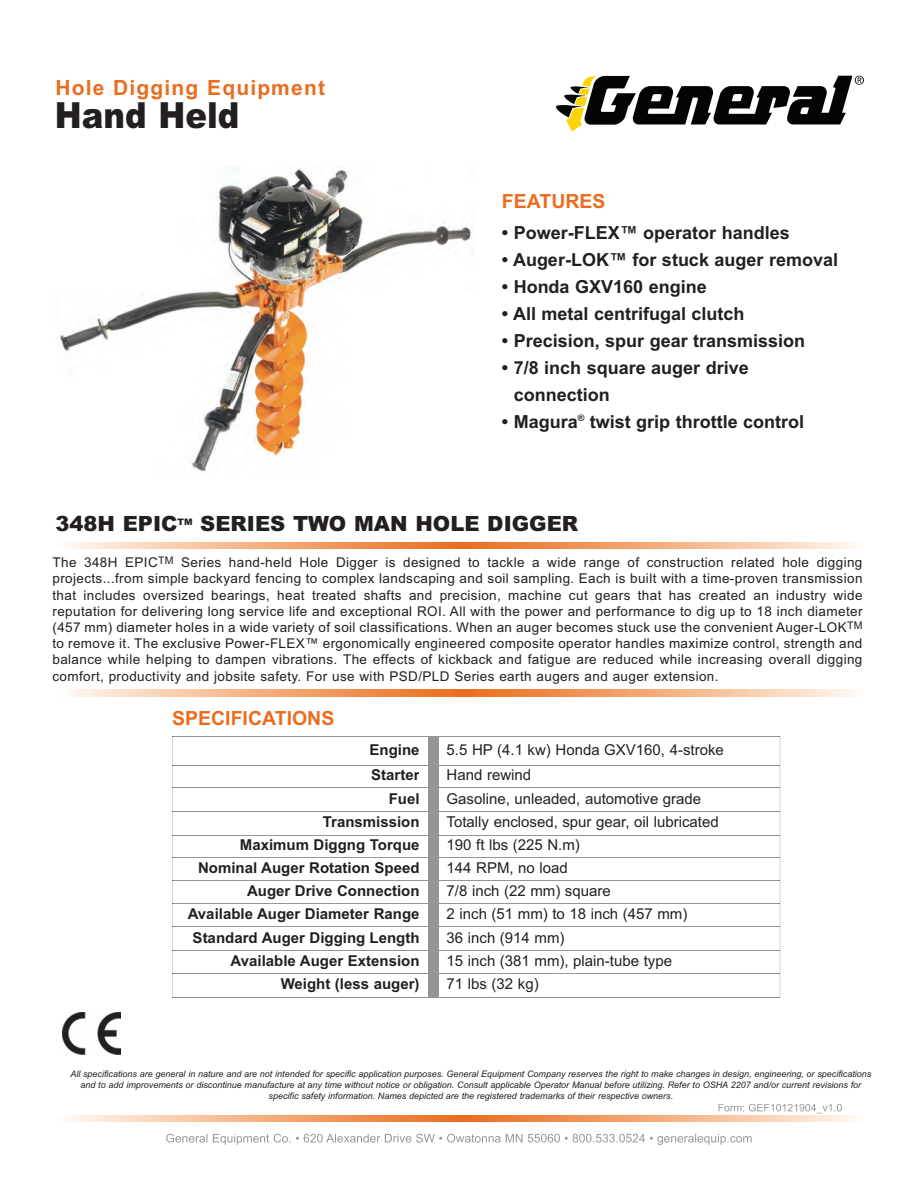
<style>
.page{position:relative;width:918px;height:1188px;background:#fff}
.page>*{position:absolute;margin:0;border:0;box-sizing:border-box;transform-origin:0 0}
.t1{font:900 36px "Arial";color:#231f20;scale:.9 1}
.t2{font:900 21px "Arial";color:#231f20}
.t3{font:700 21px "Arial";letter-spacing:.055em;color:#ea6d1f}
.t4{font:700 19.5px "Arial";color:#ea6d1f}
.t5{font:700 18px/27px "Arial";color:#231f20}
.t6{font:15px "Arial";color:#231f20}
.t7{font:700 15px "Arial";color:#231f20}
.t8{font:13.5px/16.2px "Arial";letter-spacing:.03em;color:#231f20;text-align:justify}
.t9{font:italic 9px/10.8px "Arial";color:#231f20;text-align:center}
.t10{font:900 9px "Arial";color:#231f20}
</style>
<div class="page">
<img style="left:60px;top:167px;width:414px;height:306px">
<svg style="left:166px;top:1134px;width:76px;height:11px"></svg>
<svg style="left:556px;top:76px;width:308px;height:56px"></svg>
<svg style="left:69px;top:542px;width:787px;height:7px;background:#f4af80"></svg>
<svg style="left:69px;top:690px;width:787px;height:7px;background:#f4af80"></svg>
<svg style="left:69px;top:1115px;width:787px;height:7px;background:#f4af80"></svg>
<svg style="left:719px;top:1104px;width:85px;height:7px"></svg>
<hr style="left:173px;top:736px;width:607px;height:1px;background:#939598">
<hr style="left:173px;top:765px;width:607px;height:1px;background:#939598">
<hr style="left:173px;top:788px;width:607px;height:1px;background:#939598">
<hr style="left:173px;top:811px;width:607px;height:1px;background:#939598">
<hr style="left:173px;top:835px;width:607px;height:1px;background:#939598">
<hr style="left:173px;top:858px;width:607px;height:1px;background:#939598">
<hr style="left:173px;top:880px;width:607px;height:1px;background:#939598">
<hr style="left:173px;top:903px;width:607px;height:1px;background:#939598">
<hr style="left:173px;top:927px;width:607px;height:1px;background:#939598">
<hr style="left:173px;top:951px;width:607px;height:1px;background:#939598">
<hr style="left:173px;top:973px;width:607px;height:1px;background:#939598">
<hr style="left:173px;top:997px;width:607px;height:1px;background:#939598">
<svg style="left:780px;top:736px;width:1px;height:262px"></svg>
<div style="left:428px;top:736px;width:11px;height:262px;background:#939598"></div>
<img style="left:62px;top:1013px;width:58px;height:41px">
<h2 class="t3" style="left:56px;top:75px;width:271px">Hole Digging Equipment</h2>
<h1 class="t1" style="left:55px;top:95px;width:207px">Hand Held</h1>
<h3 class="t4" style="left:502px;top:190px;width:105px">FEATURES</h3>
<h3 class="t5" style="left:502px;top:219px;width:289px">• Power-FLEX™ operator handles</h3>
<h3 class="t5" style="left:502px;top:246px;width:338px">• Auger-LOK™ for stuck auger removal</h3>
<h3 class="t5" style="left:502px;top:273px;width:206px">• Honda GXV160 engine</h3>
<h3 class="t5" style="left:502px;top:300px;width:244px">• All metal centrifugal clutch</h3>
<h3 class="t5" style="left:502px;top:327px;width:305px">• Precision, spur gear transmission</h3>
<h3 class="t5" style="left:514px;top:354px;width:236px;text-indent:-12px">• 7/8 inch square auger drive connection</h3>
<h3 class="t5" style="left:502px;top:408px;width:304px">• Magura<sup>®</sup> twist grip throttle control</h3>
<h2 class="t2" style="left:56px;top:512px;width:124px">348H EPIC</h2>
<p class="t10" style="left:178px;top:516px;width:16px">TM</p>
<h2 class="t2" style="left:200px;top:512px;width:380px">SERIES TWO MAN HOLE DIGGER</h2>
<p class="t8" style="left:52px;top:554px;width:812px">The 348H EPIC<sup>TM</sup> Series hand-held Hole Digger is designed to tackle a wide range of construction related hole digging projects...from simple backyard fencing to complex landscaping and soil sampling. Each is built with a time-proven transmission that includes oversized bearings, heat treated shafts and precision, machine cut gears that has created an industry wide reputation for delivering long service life and exceptional ROI. All with the power and performance to dig up to 18 inch diameter (457 mm) diameter holes in a wide variety of soil classifications. When an auger becomes stuck use the convenient Auger-LOK<sup>TM </sup>to remove it. The exclusive Power-FLEX™ ergonomically engineered composite operator handles maximize control, strength and balance while helping to dampen vibrations. The effects of kickback and fatigue are reduced while increasing overall digging comfort, productivity and jobsite safety. For use with PSD/PLD Series earth augers and auger extension.</p>
<h3 class="t4" style="left:172px;top:707px;width:164px">SPECIFICATIONS</h3>
<p class="t7" style="left:370px;top:741px;width:52px">Engine</p>
<p class="t6" style="left:447px;top:741px;width:279px">5.5 HP (4.1 kw) Honda GXV160, 4-stroke</p>
<p class="t7" style="left:371px;top:766px;width:50px">Starter</p>
<p class="t6" style="left:447px;top:766px;width:86px">Hand rewind</p>
<p class="t7" style="left:389px;top:790px;width:32px">Fuel</p>
<p class="t6" style="left:447px;top:790px;width:256px">Gasoline, unleaded, automotive grade</p>
<p class="t7" style="left:323px;top:813px;width:98px">Transmission</p>
<p class="t6" style="left:447px;top:813px;width:274px">Totally enclosed, spur gear, oil lubricated</p>
<p class="t7" style="left:240px;top:836px;width:181px">Maximum Diggng Torque</p>
<p class="t6" style="left:447px;top:836px;width:135px">190 ft lbs (225 N.m)</p>
<p class="t7" style="left:198px;top:859px;width:223px">Nominal Auger Rotation Speed</p>
<p class="t6" style="left:447px;top:859px;width:123px">144 RPM, no load</p>
<p class="t7" style="left:247px;top:882px;width:174px">Auger Drive Connection</p>
<p class="t6" style="left:447px;top:882px;width:166px">7/8 inch (22 mm) square</p>
<p class="t7" style="left:188px;top:905px;width:233px">Available Auger Diameter Range</p>
<p class="t6" style="left:447px;top:905px;width:242px">2 inch (51 mm) to 18 inch (457 mm)</p>
<p class="t7" style="left:193px;top:929px;width:228px">Standard Auger Digging Length</p>
<p class="t6" style="left:447px;top:929px;width:119px">36 inch (914 mm)</p>
<p class="t7" style="left:231px;top:952px;width:190px">Available Auger Extension</p>
<p class="t6" style="left:447px;top:952px;width:227px">15 inch (381 mm), plain-tube type</p>
<p class="t7" style="left:281px;top:975px;width:140px">Weight (less auger)</p>
<p class="t6" style="left:447px;top:975px;width:94px">71 lbs (32 kg)</p>
<p class="t9" style="left:70px;top:1069px;width:803px">All specifications are general in nature and are not intended for specific application purposes. General Equipment Company reserves the right to make changes in design, engineering, or specifications and to add improvements or discontinue manufacture at any time without notice or obligation. Consult applicable Operator Manual before utilizing. Refer to OSHA 2207 and/or current revisions for specific safety information. Names depicted are the registered trademarks of their respective owners.</p>
</div>
